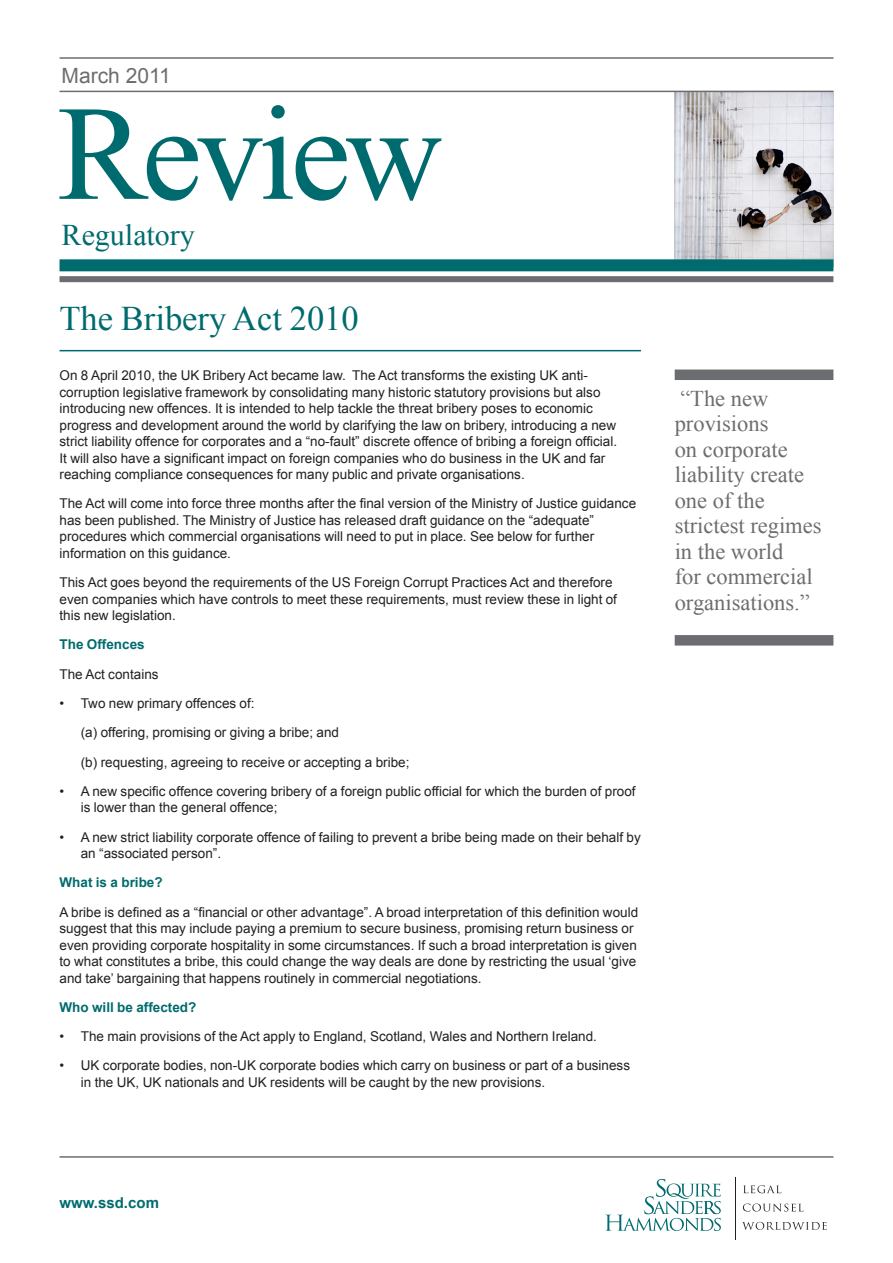
<style>
.page{position:relative;width:893px;height:1263px;background:#fff}
.page>*{position:absolute;margin:0;border:0;box-sizing:border-box;transform-origin:0 0}
.t1{font:135px "Times New Roman";letter-spacing:-.04em;color:#006b6e}
.t2{font:34.5px "Times New Roman";color:#006b6e}
.Sector_header{font:30px "Times New Roman";color:#006b6e}
.Orange_pull_quotes{font:22.5px/25.5px "Times New Roman";color:#6c6d70}
.Month{font:21px "Arial";color:#6c6d70}
.t3{font:700 15px "Arial";color:#006b6e}
.t4{font:13.5px/16.5px "Arial";color:#231f20}
.t5{font:700 13.5px "Arial";color:#006b6e}
</style>
<div class="page">
<img style="left:675px;top:92px;width:158px;height:167px">
<hr style="left:60px;top:91px;width:773px;height:1px;background:#6c6d70">
<hr style="left:60px;top:57px;width:773px;height:2px;background:#6c6d70">
<div style="left:60px;top:259px;width:773px;height:12px;background:#006b6e"></div>
<div style="left:60px;top:276px;width:773px;height:6px;background:#6c6d70"></div>
<svg style="left:605px;top:1179px;width:116px;height:52px"></svg>
<hr style="left:735px;top:1177px;width:1px;height:62px;background:#231f20">
<svg style="left:743px;top:1185px;width:38px;height:8px"></svg>
<svg style="left:743px;top:1203px;width:61px;height:8px"></svg>
<svg style="left:742px;top:1222px;width:85px;height:8px"></svg>
<hr style="left:60px;top:1156px;width:773px;height:2px;background:#6c6d70">
<div style="left:675px;top:369px;width:158px;height:11px;background:#6c6d70"></div>
<div style="left:675px;top:635px;width:158px;height:11px;background:#6c6d70"></div>
<hr style="left:60px;top:350px;width:581px;height:1px;background:#006b6e">
<p class="Month" style="left:62px;top:62px;width:111px">March 2011</p>
<p class="t1" style="left:57px;top:63px;width:387px">Review</p>
<p class="Sector_header" style="left:62px;top:214px;width:135px">Regulatory</p>
<p class="t2" style="left:60px;top:295px;width:301px">The Bribery Act 2010</p>
<p class="t4" style="left:60px;top:367px;width:559px">On 8 April 2010, the UK Bribery Act became law. The Act transforms the existing UK anti&shy;corruption legislative framework by consolidating many historic statutory provisions but also introducing new offences. It is intended to help tackle the threat bribery poses to economic progress and development around the world by clarifying the law on bribery, introducing a new strict liability offence for corporates and a “no-fault” discrete offence of bribing a foreign official.<br>It will also have a significant impact on foreign companies who do business in the UK and far reaching compliance consequences for many public and private organisations.</p>
<p class="t4" style="left:60px;top:496px;width:578px">The Act will come into force three months after the final version of the Ministry of Justice guidance has been published. The Ministry of Justice has released draft guidance on the “adequate” procedures which commercial organisations will need to put in place. See below for further information on this guidance.</p>
<p class="t4" style="left:60px;top:574px;width:559px">This Act goes beyond the requirements of the US Foreign Corrupt Practices Act and therefore even companies which have controls to meet these requirements, must review these in light of this new legislation.</p>
<p class="t5" style="left:60px;top:636px;width:87px">The Offences</p>
<p class="t4" style="left:60px;top:666px;width:101px">The Act contains</p>
<p class="t4" style="left:60px;top:695px;width:197px">• Two new primary offences of:</p>
<p class="t4" style="left:81px;top:724px;width:260px">(a) offering, promising or giving a bribe; and</p>
<p class="t4" style="left:81px;top:754px;width:330px">(b) requesting, agreeing to receive or accepting a bribe;</p>
<p class="t4" style="left:81px;top:783px;width:556px;text-indent:-21px">• A new specific offence covering bribery of a foreign public official for which the burden of proof is lower than the general offence;</p>
<p class="t4" style="left:81px;top:829px;width:561px;text-indent:-21px">• A new strict liability corporate offence of failing to prevent a bribe being made on their behalf by an “associated person”.</p>
<p class="t5" style="left:60px;top:874px;width:105px">What is a bribe?</p>
<p class="t4" style="left:60px;top:904px;width:580px">A bribe is defined as a “financial or other advantage”. A broad interpretation of this definition would suggest that this may include paying a premium to secure business, promising return business or even providing corporate hospitality in some circumstances. If such a broad interpretation is given to what constitutes a bribe, this could change the way deals are done by restricting the usual ‘give and take’ bargaining that happens routinely in commercial negotiations.</p>
<p class="t5" style="left:60px;top:998px;width:138px">Who will be affected?</p>
<p class="t4" style="left:60px;top:1028px;width:539px">• The main provisions of the Act apply to England, Scotland, Wales and Northern Ireland.</p>
<p class="t4" style="left:81px;top:1057px;width:551px;text-indent:-21px">• UK corporate bodies, non-UK corporate bodies which carry on business or part of a business in the UK, UK nationals and UK residents will be caught by the new provisions.</p>
<p class="Orange_pull_quotes" style="left:675px;top:385px;width:148px">“The new provisions<br>on corporate liability create one of the strictest regimes in the world<br>for commercial organisations.”</p>
<p class="t3" style="left:60px;top:1193px;width:101px">www.ssd.com</p>
</div>
